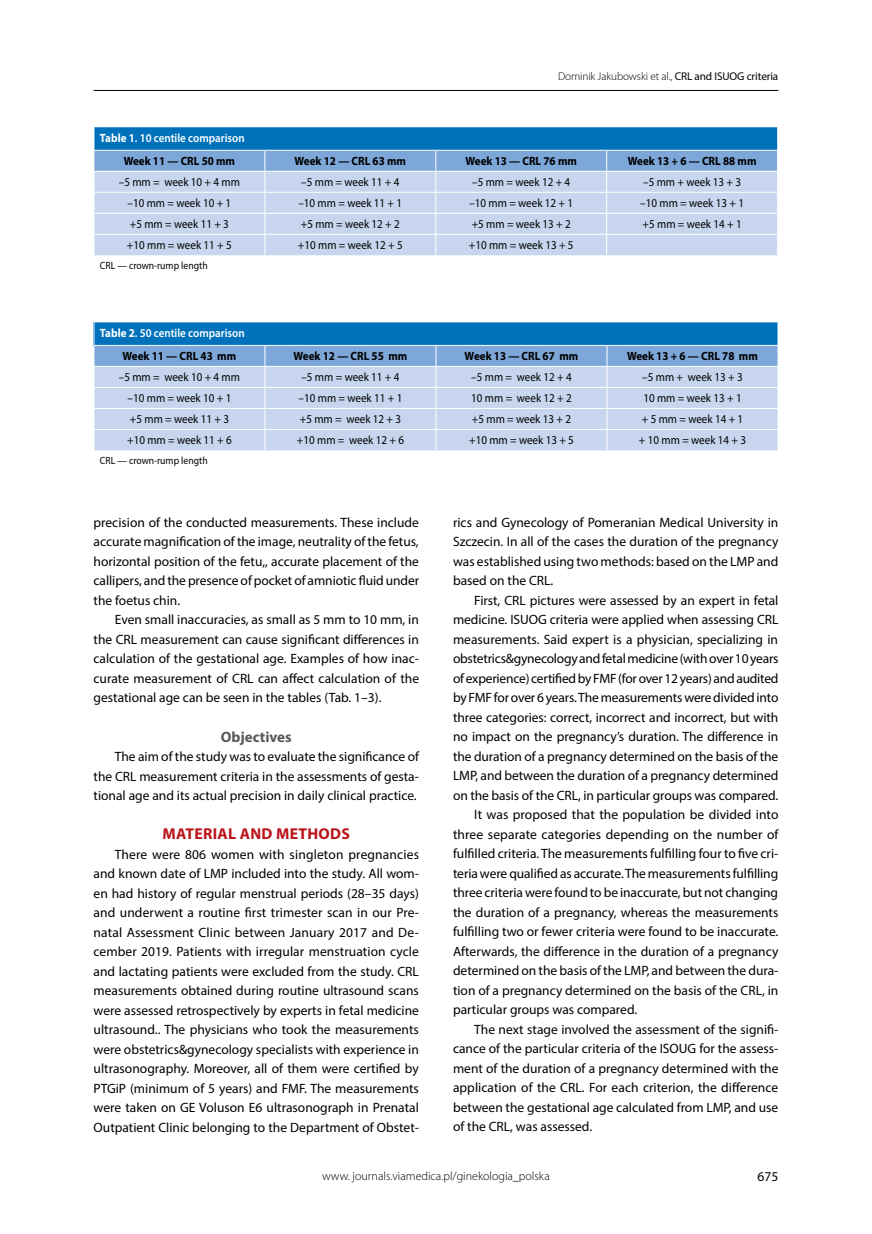
<style>
.page{position:relative;width:872px;height:1234px;background:#fff}
.page>*{position:absolute;margin:0;border:0;box-sizing:border-box;transform-origin:0 0}
.t1{font:700 15.75px "Myriad Pro";letter-spacing:.02em;color:#ba141a}
.t2{font:700 15px "Myriad Pro";color:#58595b}
.t3{font:13.5px/19.5px "Myriad Pro";color:#000;text-align:justify}
.t4{font:12px "Myriad Pro";color:#000;scale:.92 1}
.t5{font:700 12px "Myriad Pro";color:#000;scale:.92 1}
.t6{font:600 12px/23.5px "Myriad Pro";color:#fff;scale:.92 1}
.t7{font:300 12px "Myriad Pro";color:#000}
.t8{font:300 11.25px "Myriad Pro";letter-spacing:-.01em;color:#000}
.t9{font:10.5px "Myriad Pro";color:#000;scale:.92 1}
.s1{font-weight:700}
.s2{font-weight:700;color:#000}
.s3{font-weight:400}
</style>
<div class="page">
<hr style="left:94px;top:90px;width:684px;height:1px;background:#000">
<svg style="left:94px;top:127px;width:684px;height:128px;background:#9abee2"></svg>
<hr style="left:94px;top:171px;width:171px;height:1px;background:#fff">
<hr style="left:265px;top:171px;width:171px;height:1px;background:#fff">
<hr style="left:436px;top:171px;width:170px;height:1px;background:#fff">
<hr style="left:606px;top:171px;width:172px;height:1px;background:#fff">
<svg style="left:94px;top:322px;width:684px;height:128px;background:#9abee2"></svg>
<hr style="left:94px;top:366px;width:171px;height:1px;background:#fff">
<hr style="left:265px;top:366px;width:171px;height:1px;background:#fff">
<hr style="left:436px;top:366px;width:171px;height:1px;background:#fff">
<hr style="left:607px;top:366px;width:171px;height:1px;background:#fff">
<p class="t6" style="left:124px;top:126px;width:133px;text-indent:-24px"><span class="s1">Table 1</span>. 10 centile comparison<br><span class="s2">Week 11 — CRL 50 mm</span></p>
<p class="t8" style="left:558px;top:71px;width:222px">Dominik Jakubowski et al., <span class="s3">CRL and ISUOG criteria</span></p>
<p class="t5" style="left:295px;top:153px;width:123px">Week 12 — CRL 63 mm</p>
<p class="t5" style="left:465px;top:153px;width:123px">Week 13 — CRL 76 mm</p>
<p class="t5" style="left:628px;top:153px;width:141px">Week 13 + 6 — CRL 88 mm</p>
<p class="t4" style="left:119px;top:175px;width:133px">–5 mm = week 10 + 4 mm</p>
<p class="t4" style="left:301px;top:175px;width:108px">–5 mm = week 11 + 4</p>
<p class="t4" style="left:472px;top:175px;width:108px">–5 mm = week 12 + 4</p>
<p class="t4" style="left:643px;top:175px;width:108px">–5 mm + week 13 + 3</p>
<p class="t4" style="left:127px;top:196px;width:114px">–10 mm = week 10 + 1</p>
<p class="t4" style="left:298px;top:196px;width:114px">–10 mm = week 11 + 1</p>
<p class="t4" style="left:469px;top:196px;width:114px">–10 mm = week 12 + 1</p>
<p class="t4" style="left:640px;top:196px;width:114px">–10 mm = week 13 + 1</p>
<p class="t4" style="left:130px;top:217px;width:109px">+5 mm = week 11 + 3</p>
<p class="t4" style="left:301px;top:217px;width:109px">+5 mm = week 12 + 2</p>
<p class="t4" style="left:471px;top:217px;width:109px">+5 mm = week 13 + 2</p>
<p class="t4" style="left:642px;top:217px;width:109px">+5 mm = week 14 + 1</p>
<p class="t4" style="left:127px;top:238px;width:115px">+10 mm = week 11 + 5</p>
<p class="t4" style="left:298px;top:238px;width:115px">+10 mm = week 12 + 5</p>
<p class="t4" style="left:469px;top:238px;width:115px">+10 mm = week 13 + 5</p>
<p class="t9" style="left:100px;top:259px;width:119px">CRL — crown-rump length</p>
<p class="t6" style="left:123px;top:321px;width:134px;text-indent:-23px"><span class="s1">Table 2</span>. 50 centile comparison<br><span class="s2">Week 11 — CRL 43 mm</span></p>
<p class="t5" style="left:294px;top:348px;width:125px">Week 12 — CRL 55 mm</p>
<p class="t5" style="left:464px;top:348px;width:125px">Week 13 — CRL 67 mm</p>
<p class="t5" style="left:627px;top:348px;width:144px">Week 13 + 6 — CRL 78 mm</p>
<p class="t4" style="left:119px;top:370px;width:133px">–5 mm = week 10 + 4 mm</p>
<p class="t4" style="left:301px;top:370px;width:108px">–5 mm = week 11 + 4</p>
<p class="t4" style="left:471px;top:370px;width:111px">–5 mm = week 12 + 4</p>
<p class="t4" style="left:642px;top:370px;width:111px">–5 mm + week 13 + 3</p>
<p class="t4" style="left:128px;top:391px;width:114px">–10 mm = week 10 + 1</p>
<p class="t4" style="left:299px;top:391px;width:114px">–10 mm = week 11 + 1</p>
<p class="t4" style="left:471px;top:391px;width:111px">10 mm = week 12 + 2</p>
<p class="t4" style="left:643px;top:391px;width:108px">10 mm = week 13 + 1</p>
<p class="t4" style="left:130px;top:412px;width:109px">+5 mm = week 11 + 3</p>
<p class="t4" style="left:300px;top:412px;width:112px">+5 mm = week 12 + 3</p>
<p class="t4" style="left:472px;top:412px;width:109px">+5 mm = week 13 + 2</p>
<p class="t4" style="left:642px;top:412px;width:112px">+ 5 mm = week 14 + 1</p>
<p class="t4" style="left:127px;top:433px;width:115px">+10 mm = week 11 + 6</p>
<p class="t4" style="left:297px;top:433px;width:118px">+10 mm = week 12 + 6</p>
<p class="t4" style="left:469px;top:433px;width:115px">+10 mm = week 13 + 5</p>
<p class="t4" style="left:639px;top:433px;width:118px">+ 10 mm = week 14 + 3</p>
<p class="t9" style="left:100px;top:454px;width:119px">CRL — crown-rump length</p>
<p class="t3" style="left:94px;top:512px;width:327px">precision of the conducted measurements. These include accurate magnification of the image, neutrality of the fetus, horizontal position of the fetu,, accurate placement of the callipers, and the presence of pocket of amniotic fluid under the foetus chin.</p>
<p class="t3" style="left:94px;top:609px;width:327px;text-indent:21px">Even small inaccuracies, as small as 5 mm to 10 mm, in the CRL measurement can cause significant differences in calculation of the gestational age. Examples of how inac&shy;curate measurement of CRL can affect calculation of the gestational age can be seen in the tables (Tab. 1–3).</p>
<p class="t2" style="left:221px;top:726px;width:72px">Objectives</p>
<p class="t3" style="left:94px;top:746px;width:327px;text-indent:21px">The aim of the study was to evaluate the significance of the CRL measurement criteria in the assessments of gesta&shy;tional age and its actual precision in daily clinical practice.</p>
<p class="t1" style="left:162px;top:823px;width:168px">Material and methods</p>
<p class="t3" style="left:94px;top:844px;width:327px;text-indent:21px">There were 806 women with singleton pregnancies and known date of LMP included into the study. All wom&shy;en had history of regular menstrual periods (28–35 days) and underwent a routine first trimester scan in our Pre&shy;natal Assessment Clinic between January 2017 and De&shy;cember 2019. Patients with irregular menstruation cycle and lactating patients were excluded from the study. CRL measurements obtained during routine ultrasound scans were assessed retrospectively by experts in fetal medicine ultrasound.. The physicians who took the measurements were obstetrics&amp;gynecology specialists with experience in ultrasonography. Moreover, all of them were certified by PTGiP (minimum of 5 years) and FMF. The measurements were taken on GE Voluson E6 ultrasonograph in Prenatal Outpatient Clinic belonging to the Department of Obstet-</p>
<p class="t3" style="left:453px;top:512px;width:327px">rics and Gynecology of Pomeranian Medical University in Szczecin. In all of the cases the duration of the pregnancy was established using two methods: based on the LMP and based on the CRL.</p>
<p class="t3" style="left:474px;top:590px;width:306px">First, CRL pictures were assessed by an expert in fetal</p>
<p class="t3" style="left:453px;top:609px;width:327px">medicine. ISUOG criteria were applied when assessing CRL</p>
<p class="t3" style="left:453px;top:629px;width:327px">measurements. Said expert is a physician, specializing in</p>
<p class="t3" style="left:453px;top:648px;width:327px">obstetrics&amp;gynecology and fetal medicine (with over 10 years</p>
<p class="t3" style="left:453px;top:668px;width:327px">of experience) certified by FMF (for over 12 years) and audited</p>
<p class="t3" style="left:453px;top:687px;width:327px">by FMF for over 6 years. The measurements were divided into</p>
<p class="t3" style="left:453px;top:707px;width:327px">three categories: correct, incorrect and incorrect, but with</p>
<p class="t3" style="left:453px;top:726px;width:327px">no impact on the pregnancy’s duration. The difference in</p>
<p class="t3" style="left:453px;top:746px;width:327px">the duration of a pregnancy determined on the basis of the</p>
<p class="t3" style="left:453px;top:765px;width:327px">LMP, and between the duration of a pregnancy determined</p>
<p class="t3" style="left:453px;top:785px;width:327px">on the basis of the CRL, in particular groups was compared.</p>
<p class="t3" style="left:474px;top:804px;width:306px">It was proposed that the population be divided into</p>
<p class="t3" style="left:453px;top:824px;width:327px">three separate categories depending on the number of</p>
<p class="t3" style="left:453px;top:843px;width:327px">fulfilled criteria. The measurements fulfilling four to five cri-</p>
<p class="t3" style="left:453px;top:863px;width:327px">teria were qualified as accurate. The measurements fulfilling</p>
<p class="t3" style="left:453px;top:882px;width:327px">three criteria were found to be inaccurate, but not changing</p>
<p class="t3" style="left:453px;top:902px;width:327px">the duration of a pregnancy, whereas the measurements</p>
<p class="t3" style="left:453px;top:921px;width:327px">fulfilling two or fewer criteria were found to be inaccurate.</p>
<p class="t3" style="left:453px;top:941px;width:327px">Afterwards, the difference in the duration of a pregnancy</p>
<p class="t3" style="left:453px;top:960px;width:327px">determined on the basis of the LMP, and between the dura-</p>
<p class="t3" style="left:453px;top:980px;width:327px">tion of a pregnancy determined on the basis of the CRL, in</p>
<p class="t3" style="left:453px;top:999px;width:186px">particular groups was compared.</p>
<p class="t3" style="left:474px;top:1019px;width:306px">The next stage involved the assessment of the signifi-</p>
<p class="t3" style="left:453px;top:1038px;width:327px">cance of the particular criteria of the ISOUG for the assess-</p>
<p class="t3" style="left:453px;top:1058px;width:327px">ment of the duration of a pregnancy determined with the</p>
<p class="t3" style="left:453px;top:1077px;width:327px">application of the CRL. For each criterion, the difference</p>
<p class="t3" style="left:453px;top:1097px;width:327px">between the gestational age calculated from LMP, and use</p>
<p class="t3" style="left:453px;top:1116px;width:141px">of the CRL, was assessed.</p>
<p class="t7" style="left:322px;top:1169px;width:229px">www. journals.viamedica.pl/ginekologia_polska</p>
<p class="t3" style="left:757px;top:1166px;width:22px">675</p>
</div>
